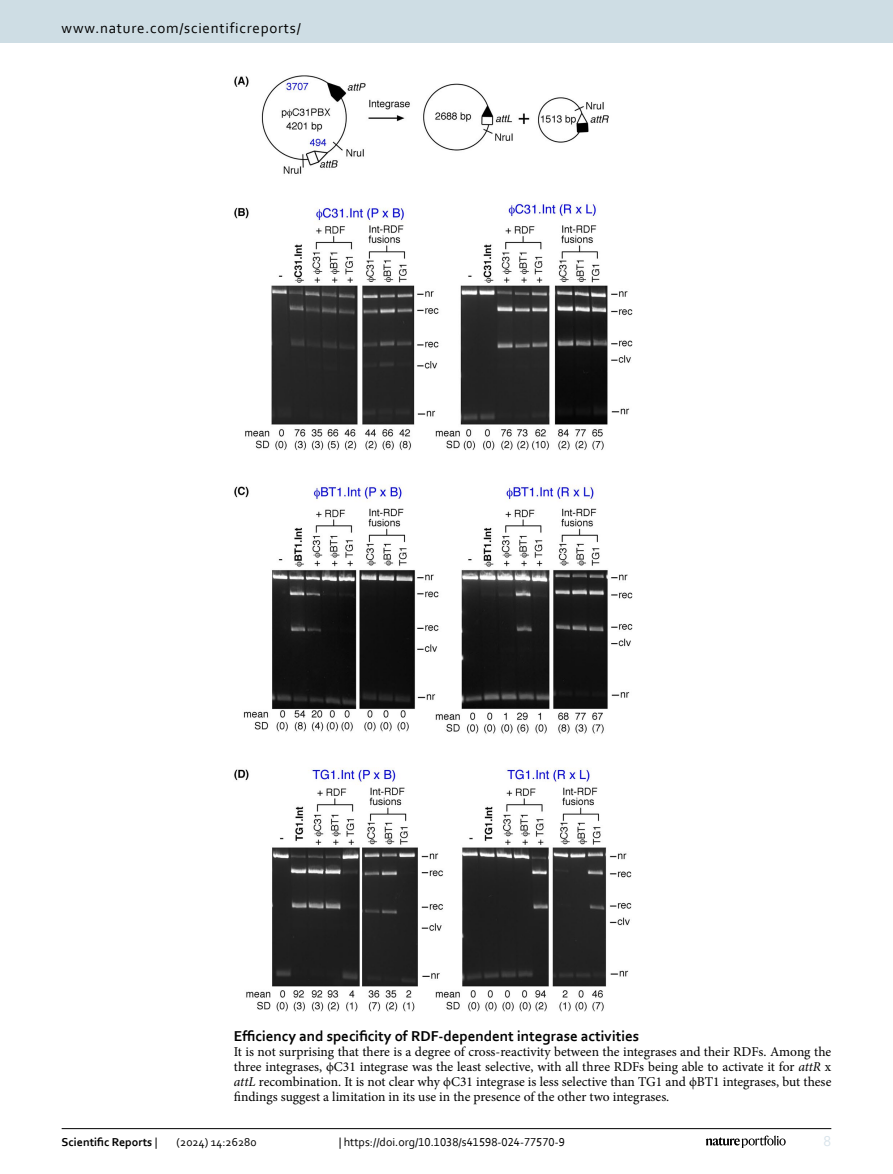
<style>
.page{position:relative;width:893px;height:1174px;background:#fff}
.page>*{position:absolute;margin:0;border:0;box-sizing:border-box;transform-origin:0 0}
.Head_2{font:700 15px "Corbel";color:#000}
.t1{font:15px "Corbel";letter-spacing:.05em;color:#000}
.t2{font:15px "Corbel";color:#d9e4eb}
.Body_Text{font:13.5px/15px "Minion Pro";color:#000;text-align:justify}
.t3{font:12px "Corbel";color:#000}
.t4{font:700 12px "Corbel";color:#000}
.s1{font-style:italic}
.s2{font-weight:400}
</style>
<div class="page">
<img style="left:234px;top:76px;width:398px;height:935px">
<hr style="left:62px;top:1128px;width:769px;height:1px;background:#000">
<svg style="left:706px;top:1135px;width:80px;height:12px"></svg>
<div style="left:0;top:0;width:893px;height:43px;background:#cedde4"></div>
<p class="t1" style="left:62px;top:18px;width:241px">www.nature.com/scientificreports/</p>
<p class="Head_2" style="left:234px;top:1026px;width:407px">Efficiency and specificity of RDF-dependent integrase activities</p>
<p class="Body_Text" style="left:234px;top:1043px;width:599px">It is not surprising that there is a degree of cross-reactivity between the integrases and their RDFs. Among the three integrases, ϕC31 integrase was the least selective, with all three RDFs being able to activate it for <span class="s1">attR</span> x <span class="s1">attL</span> recombination. It is not clear why ϕC31 integrase is less selective than TG1 and ϕBT1 integrases, but these findings suggest a limitation in its use in the presence of the other two integrases.</p>
<p class="t4" style="left:62px;top:1134px;width:97px">Scientific Reports <span class="s2">|</span></p>
<p class="t3" style="left:177px;top:1134px;width:81px">(2024) 14:26280</p>
<p class="t3" style="left:339px;top:1134px;width:228px">| https://doi.org/10.1038/s41598-024-77570-9</p>
<p class="t2" style="left:824px;top:1132px;width:9px">8</p>
</div>
